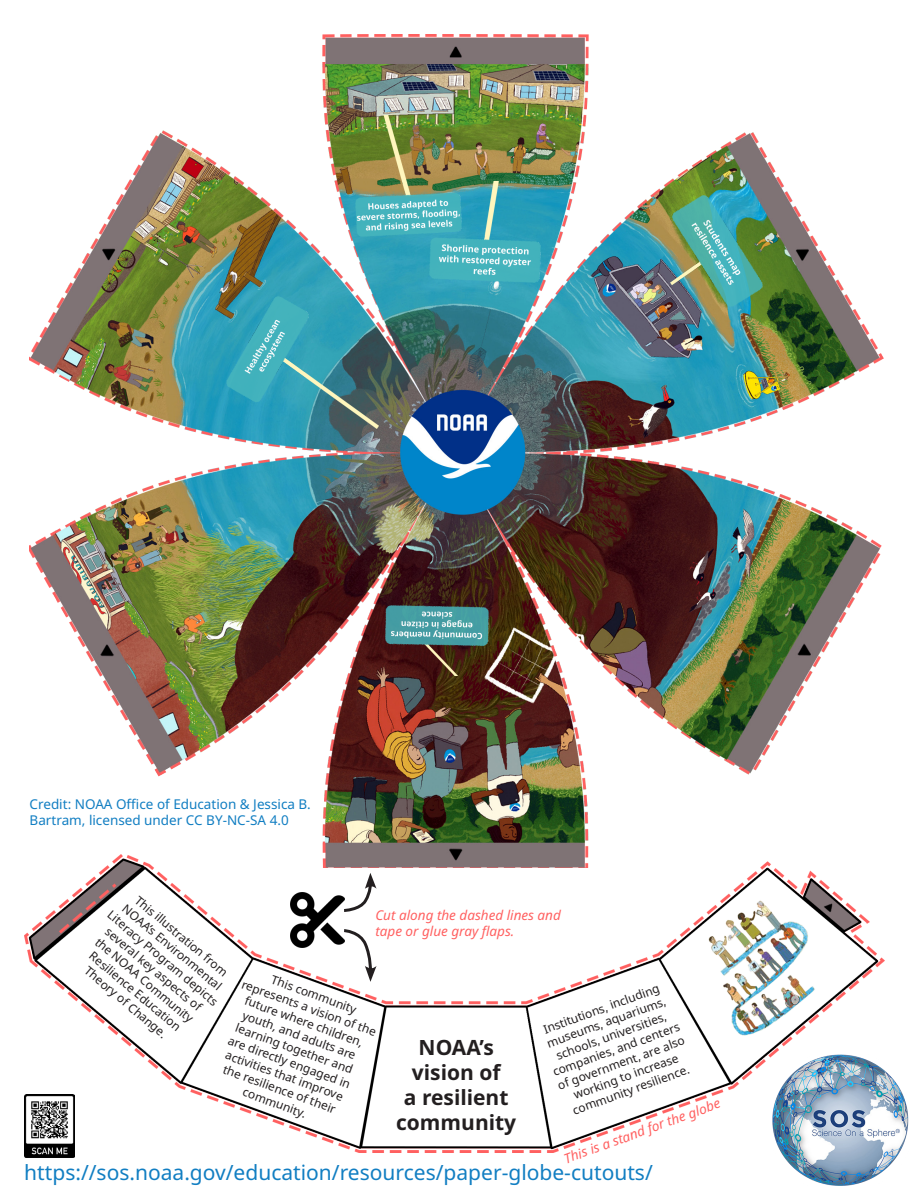
<style>
.page{position:relative;width:918px;height:1188px;background:#fff}
.page>*{position:absolute;margin:0;border:0;box-sizing:border-box;transform-origin:0 0}
.URL{font:21px "Noto Sans";color:#117ec2}
.Base_Title{font:700 21px/25.2px "Noto Sans";color:#231f20;text-align:center}
.URL-2{font:13.5px/16.2px "Noto Sans";color:#117ec2}
.Directions{font:italic 13.5px "Noto Sans";color:#ff6060}
.Base_Abstract{font:12px/14.4px "Noto Sans";color:#231f20;text-align:center}
</style>
<div class="page">
<img style="left:30px;top:35px;width:853px;height:820px">
<img style="left:355px;top:116px;width:106px;height:121px">
<img style="left:430px;top:182px;width:110px;height:101px">
<img style="left:671px;top:195px;width:92px;height:112px">
<img style="left:386px;top:605px;width:102px;height:70px">
<img style="left:227px;top:297px;width:151px;height:131px">
<img style="left:24px;top:855px;width:861px;height:298px">
<img style="left:772px;top:1054px;width:137px;height:132px">
<svg style="left:341px;top:873px;width:36px;height:41px"></svg>
<svg style="left:341px;top:928px;width:36px;height:54px"></svg>
<img style="left:24px;top:1095px;width:51px;height:63px">
<p class="URL-2" style="left:30px;top:796px;width:283px">Credit: NOAA Office of Education &amp; Jessica B.<br>Bartram, licensed under CC BY-NC-SA 4.0</p>
<p class="Base_Abstract" style="left:132px;top:886px;width:141px;rotate:40deg">This illustration from<br>NOAA’s Environmental<br>Literacy Program depicts several key aspects of the NOAA Community<br>Resilience Education<br>Theory of Change.</p>
<p class="Directions" style="left:375px;top:905px;width:187px">Cut along the dashed lines and</p>
<p class="Directions" style="left:375px;top:922px;width:141px">tape or glue gray flaps.</p>
<p class="Base_Abstract" style="left:250px;top:963px;width:144px;rotate:20deg">This community represents a vision of the future where children, youth, and adults are learning together and are directly engaged in activities that improve the resilience of their community.</p>
<p class="Base_Abstract" style="left:536px;top:1025px;width:136px;rotate:-20deg">Institutions, including museums, aquariums, schools, universities, companies, and centers of government, are also working to increase community resilience.</p>
<h2 class="Base_Title" style="left:396px;top:1035px;width:122px">NOAA’s vision of<br>a resilient community</h2>
<p class="Directions" style="left:561px;top:1150px;width:167px;rotate:-20deg">This is a stand for the globe</p>
<p class="URL" style="left:24px;top:1158px;width:630px">https://sos.noaa.gov/education/resources/paper-globe-cutouts/</p>
</div>
